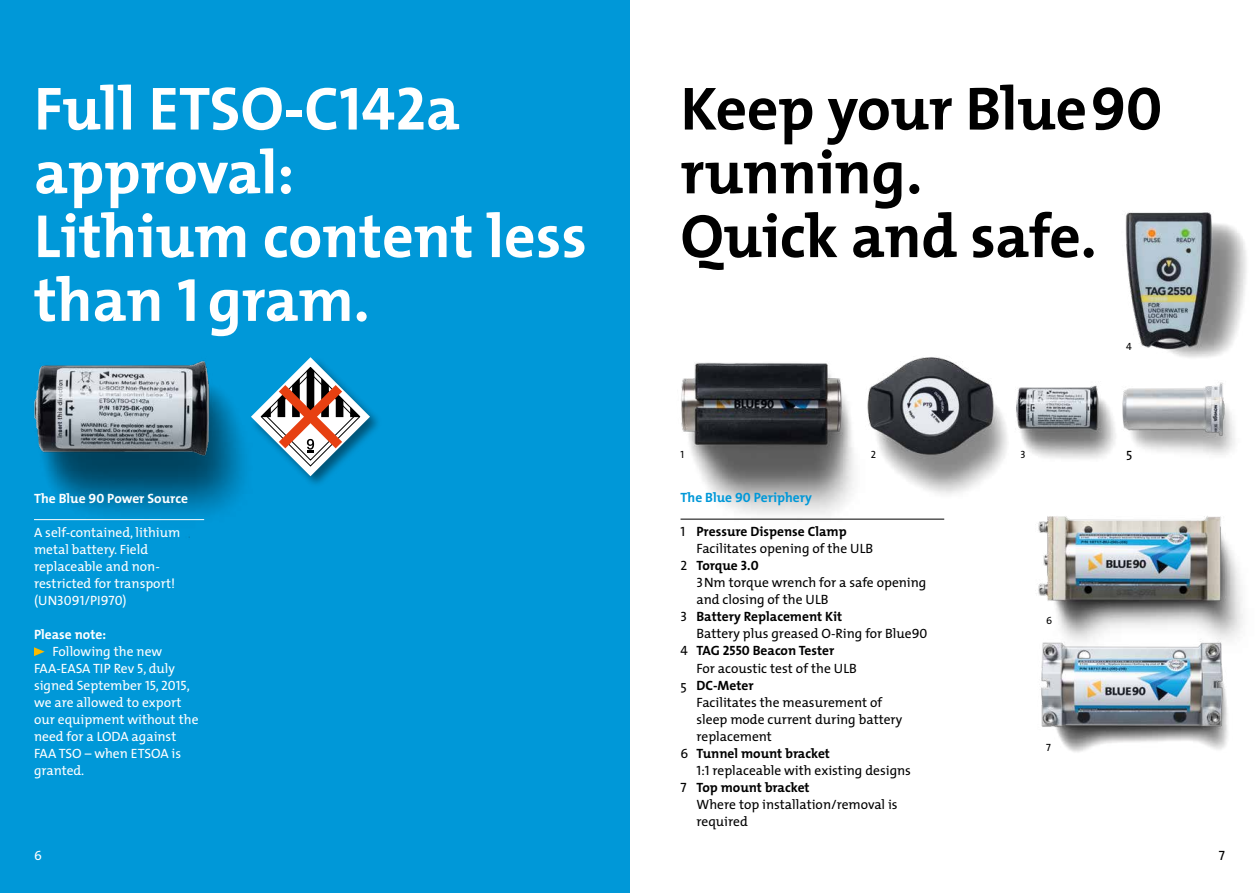
<style>
.page{position:relative;width:1259px;height:893px;background:#fff}
.page>*{position:absolute;margin:0;border:0;box-sizing:border-box;transform-origin:0 0}
.t1{font:700 61.5px/63.8px "The Mix";color:#fff}
.t2{font:700 61.5px/63.8px "The Mix";letter-spacing:-.005em;color:#000}
.t3{font:13.5px "The Mix";color:#000}
.t4{font:13.5px/17px "The Mix";color:#fff}
.t5{font:700 13.5px "The Mix";color:#000}
.t6{font:700 13.5px "The Mix";color:#fff}
.t7{font:700 13.5px "The Mix";color:#0098d8}
.t8{font:13.5px "The Mix Caps";color:#fff}
.t9{font:13.5px "The Mix Caps";color:#000}
.t10{font:10.5px "The Mix Caps";color:#000}
.s1{font-family:"The Mix Bold Caps";font-weight:400}
.s2{font-family:"The Mix"}
.s3{font-family:"The Mix Caps"}
.s4{font-family:"The Mix Caps";font-weight:400}
.s5{font-weight:400}
</style>
<div class="page">
<div style="left:0;top:0;width:629px;height:893px;background:#0098d8"></div>
<div style="left:250px;top:356px;width:133px;height:133px;background:#000;opacity:.44"></div>
<svg style="left:293px;top:357px;width:77px;height:119px"></svg>
<img style="left:680px;top:362px;width:100px;height:157px">
<img style="left:780px;top:357px;width:225px;height:163px">
<img style="left:1125px;top:212px;width:122px;height:146px">
<img style="left:1041px;top:657px;width:187px;height:95px">
<img style="left:1005px;top:385px;width:107px;height:74px">
<img style="left:991px;top:500px;width:252px;height:157px">
<img style="left:34px;top:356px;width:259px;height:182px">
<hr style="left:34px;top:519px;width:170px;height:1px;background:#fff">
<svg style="left:34px;top:647px;width:11px;height:9px"></svg>
<hr style="left:680px;top:519px;width:264px;height:1px;background:#000">
<img style="left:1112px;top:382px;width:123px;height:73px">
<h1 class="t1" style="left:34px;top:75px;width:554px">Full ETSO-C<span class="s1">142</span>a approval:<br>Lithium content less than <span class="s1">1</span> gram.</h1>
<p class="t6" style="left:34px;top:487px;width:155px">The Blue <span class="s1">90</span> Power Source</p>
<p class="t4" style="left:34px;top:524px;width:148px">A self-contained, lithium metal battery. Field replaceable and non&shy;restricted for transport!</p>
<p class="t8" style="left:34px;top:589px;width:94px"><span class="s2">(UN</span>3091/PI970<span class="s2">)</span></p>
<p class="t6" style="left:34px;top:623px;width:74px">Please note:</p>
<p class="t4" style="left:34px;top:643px;width:166px;text-indent:19px">Following the new<br>FAA-EASA TIP Rev <span class="s3">5</span>, duly signed September <span class="s3">15, 2015</span>, we are allowed to export our equipment without the need for a LODA against<br>FAA TSO – when ETSOA is granted.</p>
<h1 class="t2" style="left:680px;top:75px;width:483px">Keep your Blue<span class="s1">90 </span>running.<br>Quick and safe.</h1>
<p class="t10" style="left:680px;top:446px;width:5px">1</p>
<p class="t10" style="left:871px;top:446px;width:7px">2</p>
<p class="t10" style="left:1020px;top:446px;width:7px">3</p>
<p class="t7" style="left:680px;top:486px;width:133px">The Blue <span class="s1">90</span> Periphery</p>
<p class="t5" style="left:680px;top:520px;width:168px"><span class="s4">1</span> Pressure Dispense Clamp</p>
<p class="t3" style="left:696px;top:538px;width:178px">Facilitates opening of the ULB</p>
<p class="t5" style="left:680px;top:555px;width:80px"><span class="s4">2</span> Torque <span class="s1">3.0</span></p>
<p class="t3" style="left:696px;top:572px;width:231px"><span class="s3">3</span>Nm torque wrench for a safe opening</p>
<p class="t3" style="left:696px;top:589px;width:133px">and closing of the ULB</p>
<p class="t5" style="left:680px;top:606px;width:163px"><span class="s4">3</span> Battery Replacement Kit</p>
<p class="t3" style="left:696px;top:623px;width:232px">Battery plus greased O-Ring for Blue<span class="s3">90</span></p>
<p class="t5" style="left:680px;top:640px;width:155px"><span class="s4">4</span> TAG <span class="s1">2550</span> Beacon Tester</p>
<p class="t3" style="left:696px;top:657px;width:162px">For acoustic test of the ULB</p>
<p class="t5" style="left:680px;top:674px;width:75px"><span class="s5">5</span> DC-Meter</p>
<p class="t3" style="left:696px;top:691px;width:187px">Facilitates the measurement of</p>
<p class="t3" style="left:696px;top:708px;width:207px">sleep mode current during battery</p>
<p class="t3" style="left:696px;top:725px;width:77px">replacement</p>
<p class="t5" style="left:680px;top:742px;width:151px"><span class="s4">6</span> Tunnel mount bracket</p>
<p class="t3" style="left:696px;top:759px;width:216px"><span class="s3">1:1</span> replaceable with existing designs</p>
<p class="t5" style="left:680px;top:776px;width:131px"><span class="s4">7</span> Top mount bracket</p>
<p class="t3" style="left:696px;top:793px;width:203px">Where top installation/removal is</p>
<p class="t3" style="left:696px;top:810px;width:53px">required</p>
<p class="t10" style="left:1046px;top:611px;width:8px">6</p>
<p class="t10" style="left:1046px;top:739px;width:6px">7</p>
<p class="t10" style="left:1126px;top:338px;width:7px">4</p>
<p class="t9" style="left:1126px;top:444px;width:8px">5</p>
<p class="t8" style="left:34px;top:844px;width:9px">6</p>
<p class="t9" style="left:1218px;top:844px;width:8px">7</p>
</div>
